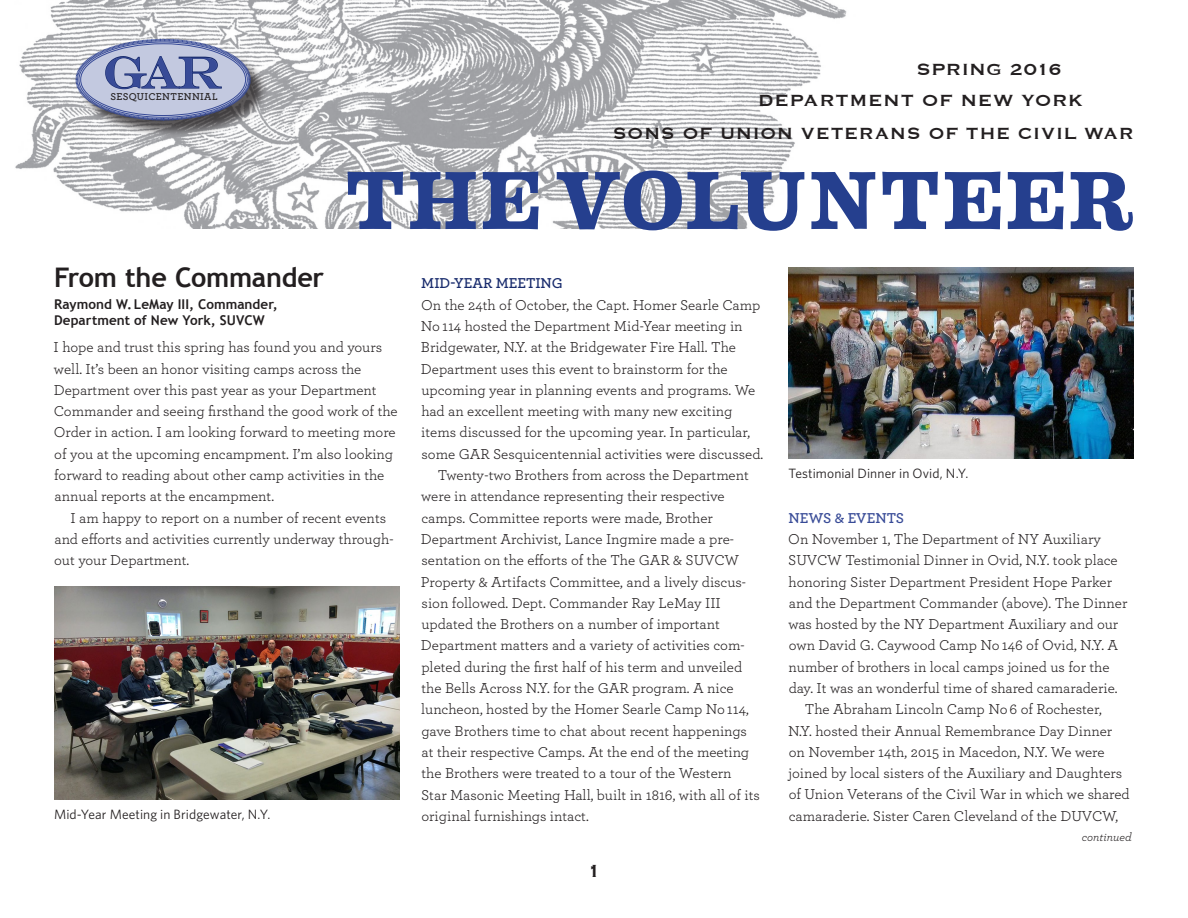
<style>
.page{position:relative;width:1188px;height:918px;background:#fff}
.page>*{position:absolute;margin:0;border:0;box-sizing:border-box;transform-origin:0 0}
.t1{font:700 82.5px "Eames Century Modern";letter-spacing:.03em;color:#253f8e}
.t2{font:45px "Engravers";color:#384b97}
.t3{font:700 27px "Trebuchet MS";letter-spacing:-.01em;color:#231f20}
.t4{font:21px/32.8px "Copperplate";letter-spacing:.03em;color:#231f20}
.t5{font:700 18px "Copperplate Gothic";color:#231f20}
.t6{font:15px/21.3px "Archer";color:#231f20}
.t7{font:600 15px "Archer";color:#172a6c}
.t8{font:600 15px "Archer";letter-spacing:-.005em;color:#384b97}
.t9{font:13.5px "Whitney";letter-spacing:.005em;color:#231f20}
.t10{font:700 13.5px/16.2px "Trebuchet MS";letter-spacing:.005em;color:#231f20}
.t11{font:italic 12px "Archer";color:#231f20}
.t12{font:600 10.35px "Archer";letter-spacing:.03em;color:#231f20}
.s1{font-size:10.05px}
</style>
<div class="page">
<img style="left:15px;top:0;width:832px;height:229px">
<img style="left:788px;top:267px;width:346px;height:192px">
<div style="left:79px;top:41px;width:190px;height:98px;background:#231f20;opacity:.75"></div>
<svg style="left:75px;top:38px;width:176px;height:83px;background:#a5acc6"></svg>
<img style="left:54px;top:586px;width:346px;height:214px">
<h2 class="t2" style="left:102px;top:46px;width:122px">GAR</h2>
<p class="t12" style="left:111px;top:89px;width:109px">SESQUICENTENNIA<span class="s1">L</span></p>
<h3 class="t4" style="left:916px;top:51px;width:147px">SPRING 2016</h3>
<h3 class="t4" style="left:613px;top:83px;width:523px;text-indent:145px">DEPARTMENT OF NEW YORK<br>SONS OF UNION VETERANS OF THE CIVIL WAR</h3>
<h1 class="t1" style="left:345px;top:138px;width:790px">THE VOLUNTEER</h1>
<h3 class="t3" style="left:54px;top:260px;width:272px">From the Commander</h3>
<p class="t10" style="left:54px;top:296px;width:225px">Raymond W.LeMay III, Commander,<br>Department of New York, SUVCW</p>
<p class="t6" style="left:54px;top:336px;width:346px">I hope and trust this spring has found you and yours well. It’s been an honor visiting camps across the Department over this past year as your Department Commander and seeing firsthand the good work of the Order in action. I am looking forward to meeting more of you at the upcoming encampment. I’m also looking forward to reading about other camp activities in the annual reports at the encampment.</p>
<p class="t6" style="left:54px;top:506px;width:341px;text-indent:16px">I am happy to report on a number of recent events and efforts and activities currently underway through&shy;out your Department.</p>
<p class="t9" style="left:54px;top:805px;width:218px">Mid-Year Meeting in Bridgewater, N.Y.</p>
<p class="t7" style="left:421px;top:272px;width:143px">MID-YEAR MEETING</p>
<p class="t6" style="left:421px;top:293px;width:341px">On the 24th of October, the Capt. Homer Searle Camp</p>
<p class="t6" style="left:421px;top:315px;width:323px">No 114 hosted the Department Mid-Year meeting in</p>
<p class="t6" style="left:421px;top:336px;width:317px">Bridgewater, N.Y. at the Bridgewater Fire Hall. The</p>
<p class="t6" style="left:421px;top:357px;width:308px">Department uses this event to brainstorm for the</p>
<p class="t6" style="left:421px;top:378px;width:336px">upcoming year in planning events and programs. We</p>
<p class="t6" style="left:421px;top:400px;width:313px">had an excellent meeting with many new exciting</p>
<p class="t6" style="left:421px;top:421px;width:330px">items discussed for the upcoming year. In particular,</p>
<p class="t6" style="left:422px;top:442px;width:343px">some GAR Sesquicentennial activities were discussed.</p>
<p class="t6" style="left:438px;top:464px;width:313px">Twenty-two Brothers from across the Department</p>
<p class="t6" style="left:421px;top:485px;width:305px">were in attendance representing their respective</p>
<p class="t6" style="left:422px;top:506px;width:293px">camps. Committee reports were made, Brother</p>
<p class="t6" style="left:421px;top:528px;width:315px">Department Archivist, Lance Ingmire made a pre-</p>
<p class="t6" style="left:422px;top:549px;width:319px">sentation on the efforts of the The GAR &amp; SUVCW</p>
<p class="t6" style="left:421px;top:570px;width:327px">Property &amp; Artifacts Committee, and a lively discus-</p>
<p class="t6" style="left:422px;top:591px;width:301px">sion followed. Dept. Commander Ray LeMay III</p>
<p class="t6" style="left:421px;top:613px;width:300px">updated the Brothers on a number of important</p>
<p class="t6" style="left:421px;top:634px;width:325px">Department matters and a variety of activities com-</p>
<p class="t6" style="left:421px;top:655px;width:322px">pleted during the first half of his term and unveiled</p>
<p class="t6" style="left:422px;top:677px;width:314px">the Bells Across N.Y. for the GAR program. A nice</p>
<p class="t6" style="left:421px;top:698px;width:329px">luncheon, hosted by the Homer Searle Camp No 114,</p>
<p class="t6" style="left:421px;top:719px;width:327px">gave Brothers time to chat about recent happenings</p>
<p class="t6" style="left:422px;top:741px;width:329px">at their respective Camps. At the end of the meeting</p>
<p class="t6" style="left:422px;top:762px;width:312px">the Brothers were treated to a tour of the Western</p>
<p class="t6" style="left:421px;top:783px;width:340px">Star Masonic Meeting Hall, built in 1816, with all of its</p>
<p class="t6" style="left:421px;top:804px;width:169px">original furnishings intact.</p>
<p class="t5" style="left:588px;top:861px;width:14px">1</p>
<p class="t9" style="left:788px;top:465px;width:182px">Testimonial Dinner in Ovid, N.Y.</p>
<p class="t8" style="left:789px;top:506px;width:117px">NEWS &amp; EVENTS</p>
<p class="t6" style="left:788px;top:528px;width:314px">On November 1, The Department of NY Auxiliary</p>
<p class="t6" style="left:788px;top:549px;width:331px">SUVCW Testimonial Dinner in Ovid, N.Y. took place</p>
<p class="t6" style="left:789px;top:570px;width:325px">honoring Sister Department President Hope Parker</p>
<p class="t6" style="left:789px;top:591px;width:340px">and the Department Commander (above). The Dinner</p>
<p class="t6" style="left:788px;top:613px;width:331px">was hosted by the NY Department Auxiliary and our</p>
<p class="t6" style="left:789px;top:634px;width:331px">own David G. Caywood Camp No 146 of Ovid, N.Y. A</p>
<p class="t6" style="left:789px;top:655px;width:322px">number of brothers in local camps joined us for the</p>
<p class="t6" style="left:789px;top:677px;width:330px">day. It was an wonderful time of shared camaraderie.</p>
<p class="t6" style="left:805px;top:698px;width:298px">The Abraham Lincoln Camp No 6 of Rochester,</p>
<p class="t6" style="left:788px;top:719px;width:326px">N.Y. hosted their Annual Remembrance Day Dinner</p>
<p class="t6" style="left:789px;top:741px;width:317px">on November 14th, 2015 in Macedon, N.Y. We were</p>
<p class="t6" style="left:789px;top:762px;width:335px">joined by local sisters of the Auxiliary and Daughters</p>
<p class="t6" style="left:789px;top:783px;width:343px">of Union Veterans of the Civil War in which we shared</p>
<p class="t6" style="left:789px;top:804px;width:331px">camaraderie. Sister Caren Cleveland of the DUVCW,</p>
<p class="t11" style="left:1082px;top:829px;width:52px">continued</p>
</div>
